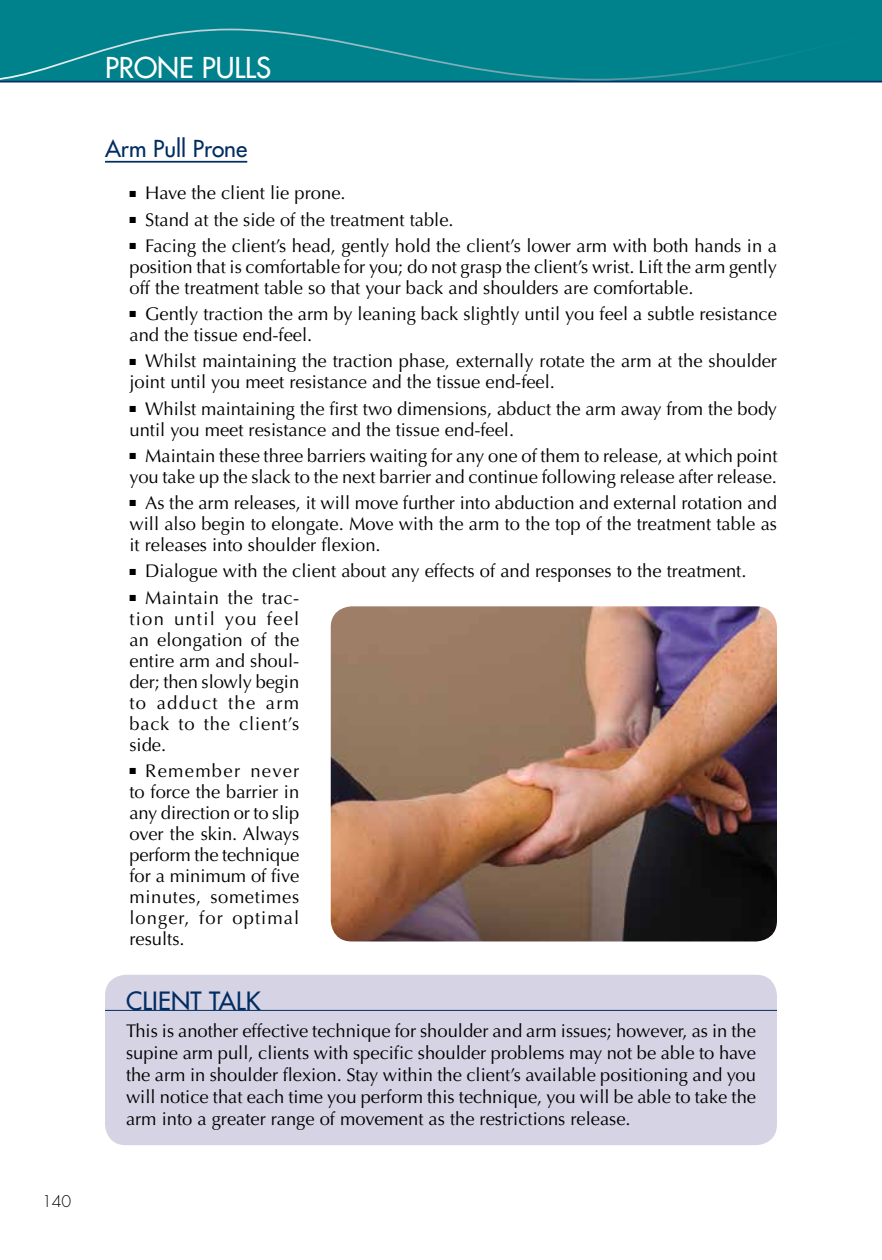
<style>
.page{position:relative;width:882px;height:1260px;background:#fff}
.page>*{position:absolute;margin:0;border:0;box-sizing:border-box;transform-origin:0 0}
.t1{font:500 28px "Futura Std";color:#fff}
.t2{font:500 24.5px "Futura Std";letter-spacing:.01em;color:#002d62}
.t3{font:500 22.75px "Futura Std";color:#002d62}
.t4{font:18.38px/21px "Optima LT Std";color:#000;text-align:justify}
.t5{font:300 15.75px "Futura Std";color:#000}
</style>
<div class="page">
<div style="left:0;top:0;width:882px;height:82px;background:#00828d"></div>
<svg style="left:0;top:28px;width:882px;height:54px"></svg>
<hr style="left:105px;top:161px;width:142px;height:2px;background:#002d62">
<img style="left:331px;top:606px;width:446px;height:336px">
<div style="left:105px;top:975px;width:672px;height:170px;background:#d6d3e4;border-radius:21px"></div>
<hr style="left:105px;top:1010px;width:672px;height:1px;background:#002d62">
<p class="t5" style="left:42px;top:1192px;width:31px">140</p>
<h1 class="t1" style="left:105px;top:50px;width:168px">PRONE PULLS</h1>
<p class="t3" style="left:105px;top:135px;width:144px">ARM PULL PRONE</p>
<p class="t4" style="left:129px;top:183px;width:218px">■ Have the client lie prone.</p>
<p class="t4" style="left:129px;top:209px;width:326px">■ Stand at the side of the treatment table.</p>
<p class="t4" style="left:129px;top:235px;width:649px">■ Facing the client’s head, gently hold the client’s lower arm with both hands in a position that is comfortable for you; do not grasp the client’s wrist. Lift the arm gently off the treatment table so that your back and shoulders are comfortable.</p>
<p class="t4" style="left:129px;top:304px;width:649px">■ Gently traction the arm by leaning back slightly until you feel a subtle resistance and the tissue end-feel.</p>
<p class="t4" style="left:129px;top:351px;width:649px">■ Whilst maintaining the traction phase, externally rotate the arm at the shoulder joint until you meet resistance and the tissue end-feel.</p>
<p class="t4" style="left:129px;top:398px;width:649px">■ Whilst maintaining the first two dimensions, abduct the arm away from the body until you meet resistance and the tissue end-feel.</p>
<p class="t4" style="left:129px;top:445px;width:649px">■ Maintain these three barriers waiting for any one of them to release, at which point you take up the slack to the next barrier and continue following release after release.</p>
<p class="t4" style="left:129px;top:493px;width:649px">■ As the arm releases, it will move further into abduction and external rotation and will also begin to elongate. Move with the arm to the top of the treatment table as it releases into shoulder flexion.</p>
<p class="t4" style="left:129px;top:561px;width:618px">■ Dialogue with the client about any effects of and responses to the treatment.</p>
<p class="t4" style="left:129px;top:587px;width:171px">■ Maintain the trac&shy;tion until you feel an elongation of the entire arm and shoul&shy;der; then slowly begin to adduct the arm back to the client’s side.</p>
<p class="t4" style="left:129px;top:760px;width:171px">■ Remember never to force the barrier in any direction or to slip over the skin. Always perform the technique for a minimum of five minutes, sometimes longer, for optimal results.</p>
<h2 class="t2" style="left:126px;top:986px;width:136px">CLIENT TALK</h2>
<p class="t4" style="left:126px;top:1020px;width:632px;line-height:21.9px">This is another effective technique for shoulder and arm issues; however, as in the supine arm pull, clients with specific shoulder problems may not be able to have the arm in shoulder flexion. Stay within the client’s available positioning and you will notice that each time you perform this technique, you will be able to take the arm into a greater range of movement as the restrictions release.</p>
</div>
